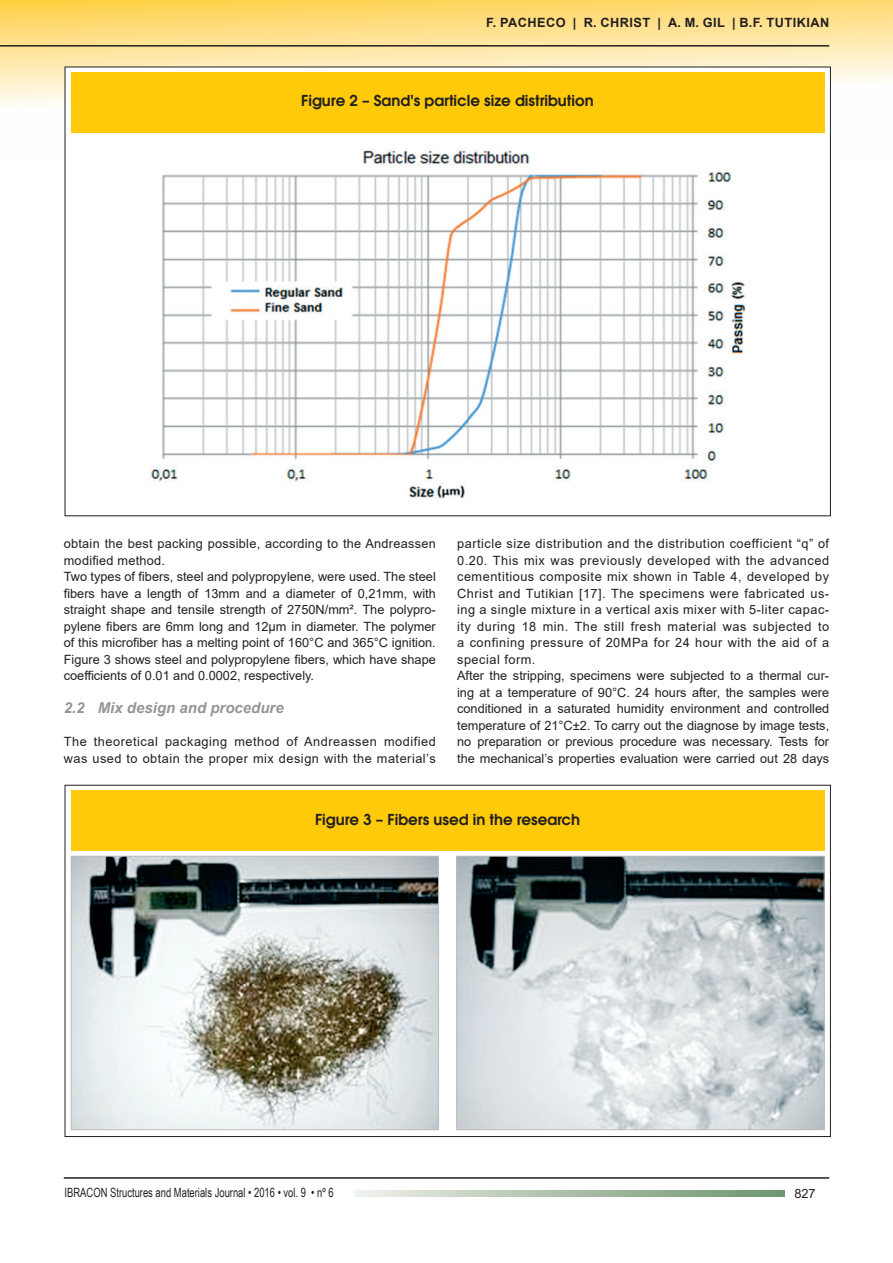
<style>
.page{position:relative;width:893px;height:1263px;background:#fff}
.page>*{position:absolute;margin:0;border:0;box-sizing:border-box;transform-origin:0 0}
.t1{font:600 15px "Avant Garde";color:#231f20}
.t2{font:italic 700 15px "Arial";color:#939598}
.t3{font:12.75px/16.5px "Arial";letter-spacing:.04em;color:#231f20}
.t4{font:12.75px/16.5px "Arial";color:#231f20}
.t5{font:12.75px "Arial Narrow";color:#231f20;scale:.9 1}
.t6{font:700 12.75px "Arial";letter-spacing:.035em;color:#231f20}
</style>
<div class="page">
<svg style="left:0;top:0;width:893px;height:162px;background:#fce49f"></svg>
<hr style="left:64px;top:1177px;width:765px;height:2px;background:#231f20">
<hr style="left:0;top:45px;width:829px;height:2px;background:#231f20">
<svg style="left:354px;top:1190px;width:431px;height:6px;background:#acc0aa"></svg>
<div style="left:65px;top:67px;width:765px;height:449px;background:#fff"></div>
<div style="left:71px;top:72px;width:753px;height:60px;background:#feca0a"></div>
<img style="left:149px;top:149px;width:597px;height:350px">
<img style="left:73px;top:858px;width:364px;height:270px">
<div style="left:71px;top:856px;width:368px;height:274px;border:1px solid #bcbdc0"></div>
<img style="left:459px;top:858px;width:363px;height:270px">
<div style="left:457px;top:856px;width:367px;height:274px;border:1px solid #bcbdc0"></div>
<div style="left:71px;top:790px;width:753px;height:61px;background:#feca0a"></div>
<p class="t6" style="left:486px;top:14px;width:344px">F. PACHECO | R. CHRIST | A. M. GIL | B.F. TUTIKIAN</p>
<p class="t1" style="left:301px;top:91px;width:294px">Figure 2 – Sand's particle size distribution</p>
<p class="t4" style="left:64px;top:535px;width:374px">obtain the best packing possible, according to the Andreassen modified method.<br>Two types of fibers, steel and polypropylene, were used. The steel fibers have a length of 13mm and a diameter of 0,21mm, with straight shape and tensile strength of 2750N/mm². The polypro&shy;pylene fibers are 6mm long and 12μm in diameter. The polymer of this microfiber has a melting point of 160°C and 365°C ignition.<br>Figure 3 shows steel and polypropylene fibers, which have shape coefficients of 0.01 and 0.0002, respectively.</p>
<p class="t2" style="left:64px;top:698px;width:221px">2.2 Mix design and procedure</p>
<p class="t3" style="left:64px;top:733px;width:373px">The theoretical packaging method of Andreassen modified was used to obtain the proper mix design with the material’s</p>
<p class="t3" style="left:457px;top:535px;width:374px">particle size distribution and the distribution coefficient “q” of 0.20. This mix was previously developed with the advanced cementitious composite mix shown in Table 4, developed by Christ and Tutikian [17]. The specimens were fabricated us&shy;ing a single mixture in a vertical axis mixer with 5-liter capac&shy;ity during 18 min. The still fresh material was subjected to a confining pressure of 20MPa for 24 hour with the aid of a special form.<br>After the stripping, specimens were subjected to a thermal cur&shy;ing at a temperature of 90°C. 24 hours after, the samples were conditioned in a saturated humidity environment and controlled temperature of 21°C±2. To carry out the diagnose by image tests, no preparation or previous procedure was necessary. Tests for the mechanical’s properties evaluation were carried out 28 days</p>
<p class="t1" style="left:315px;top:809px;width:267px">Figure 3 – Fibers used in the research</p>
<p class="t5" style="left:65px;top:1183px;width:300px">IBRACON Structures and Materials Journal • 2016 • vol. 9 • nº 6</p>
<p class="t4" style="left:794px;top:1185px;width:23px">827</p>
</div>
